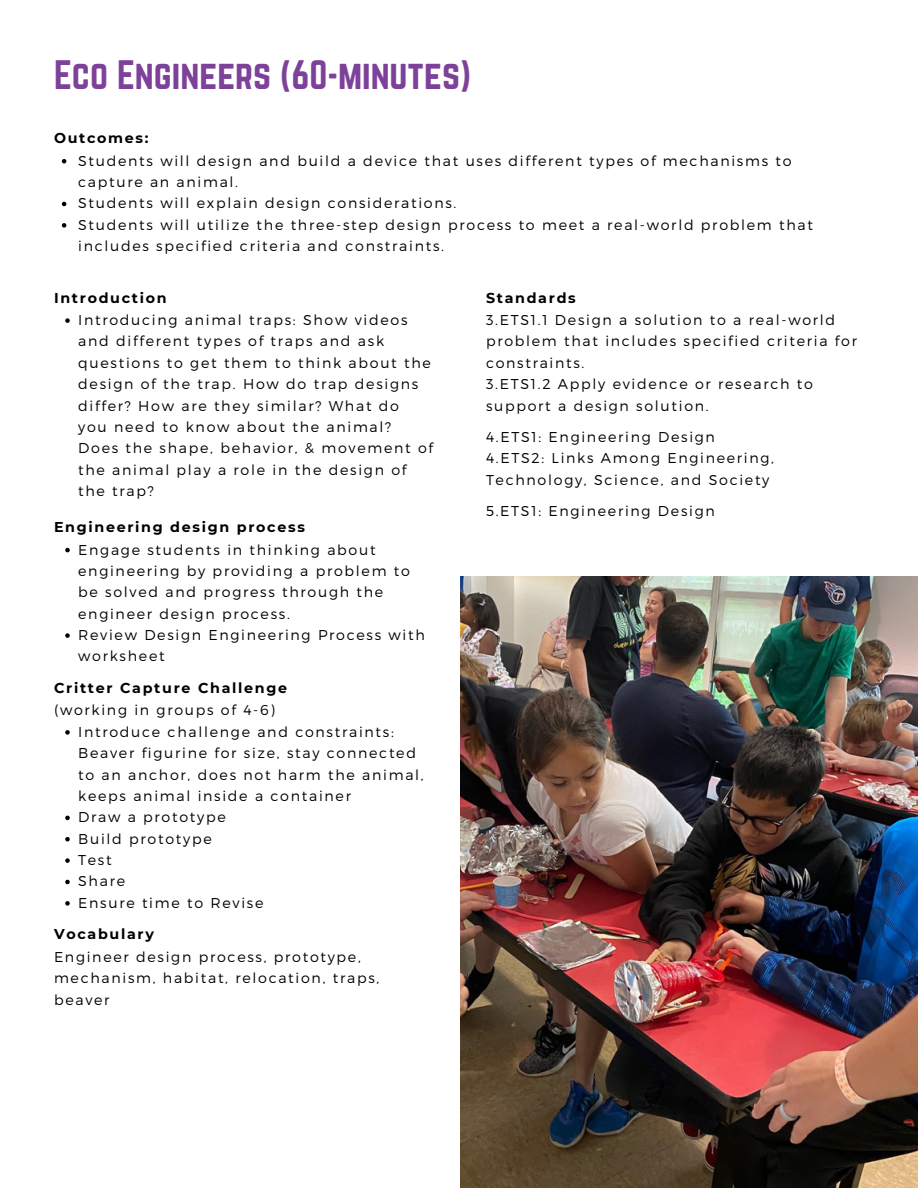
<style>
.page{position:relative;width:918px;height:1188px;background:#fff}
.page>*{position:absolute;margin:0;border:0;box-sizing:border-box;transform-origin:0 0}
.t1{font:36px "Norwester";color:#7d4199}
.t2{font:300 14.25px/21.3px "Montserrat";letter-spacing:.12em;color:#000}
.t3{font:700 14.25px "Montserrat";letter-spacing:.12em;color:#000}
</style>
<div class="page">
<img style="left:460px;top:576px;width:458px;height:612px">
<svg style="left:62px;top:159px;width:4px;height:4px"></svg>
<svg style="left:62px;top:202px;width:4px;height:4px"></svg>
<svg style="left:62px;top:223px;width:4px;height:5px"></svg>
<svg style="left:65px;top:318px;width:5px;height:5px"></svg>
<svg style="left:65px;top:548px;width:5px;height:4px"></svg>
<svg style="left:65px;top:633px;width:5px;height:5px"></svg>
<svg style="left:65px;top:730px;width:5px;height:5px"></svg>
<svg style="left:65px;top:816px;width:5px;height:4px"></svg>
<svg style="left:65px;top:837px;width:5px;height:4px"></svg>
<svg style="left:65px;top:858px;width:5px;height:5px"></svg>
<svg style="left:65px;top:880px;width:5px;height:4px"></svg>
<svg style="left:65px;top:901px;width:5px;height:5px"></svg>
<p class="t1" style="left:54px;top:53px;width:419px">Eco Engineers (60-minutes)</p>
<p class="t3" style="left:54px;top:129px;width:96px">Outcomes:</p>
<p class="t2" style="left:78px;top:149px;width:715px">Students will design and build a device that uses different types of mechanisms to capture an animal.</p>
<p class="t2" style="left:78px;top:192px;width:380px">Students will explain design considerations.</p>
<p class="t2" style="left:78px;top:213px;width:736px">Students will utilize the three-step design process to meet a real-world problem that includes specified criteria and constraints.</p>
<p class="t3" style="left:54px;top:289px;width:114px">Introduction</p>
<p class="t2" style="left:78px;top:309px;width:357px">Introducing animal traps: Show videos and different types of traps and ask questions to get them to think about the design of the trap. How do trap designs differ? How are they similar? What do<br>you need to know about the animal?<br>Does the shape, behavior, &amp; movement of the animal play a role in the design of the trap?</p>
<p class="t3" style="left:54px;top:518px;width:252px">Engineering design process</p>
<p class="t2" style="left:78px;top:538px;width:333px">Engage students in thinking about engineering by providing a problem to be solved and progress through the engineer design process.</p>
<p class="t2" style="left:78px;top:624px;width:348px">Review Design Engineering Process with worksheet</p>
<p class="t3" style="left:54px;top:679px;width:235px">Critter Capture Challenge</p>
<p class="t2" style="left:54px;top:699px;width:223px">(working in groups of 4-6)</p>
<p class="t2" style="left:78px;top:720px;width:347px">Introduce challenge and constraints:<br>Beaver figurine for size, stay connected to an anchor, does not harm the animal, keeps animal inside a container</p>
<p class="t2" style="left:78px;top:806px;width:149px">Draw a prototype</p>
<p class="t2" style="left:78px;top:827px;width:135px">Build prototype</p>
<p class="t2" style="left:78px;top:849px;width:35px">Test</p>
<p class="t2" style="left:78px;top:870px;width:48px">Share</p>
<p class="t2" style="left:78px;top:891px;width:187px">Ensure time to Revise</p>
<p class="t3" style="left:54px;top:926px;width:101px">Vocabulary</p>
<p class="t2" style="left:54px;top:945px;width:327px">Engineer design process, prototype, mechanism, habitat, relocation, traps, beaver</p>
<p class="t3" style="left:486px;top:289px;width:91px">Standards</p>
<p class="t2" style="left:486px;top:309px;width:373px">3.ETS1.1 Design a solution to a real-world problem that includes specified criteria for constraints.</p>
<p class="t2" style="left:486px;top:373px;width:329px">3.ETS1.2 Apply evidence or research to support a design solution.</p>
<p class="t2" style="left:486px;top:426px;width:231px">4.ETS1: Engineering Design</p>
<p class="t2" style="left:486px;top:447px;width:290px">4.ETS2: Links Among Engineering,<br>Technology, Science, and Society</p>
<p class="t2" style="left:486px;top:500px;width:230px">5.ETS1: Engineering Design</p>
</div>
